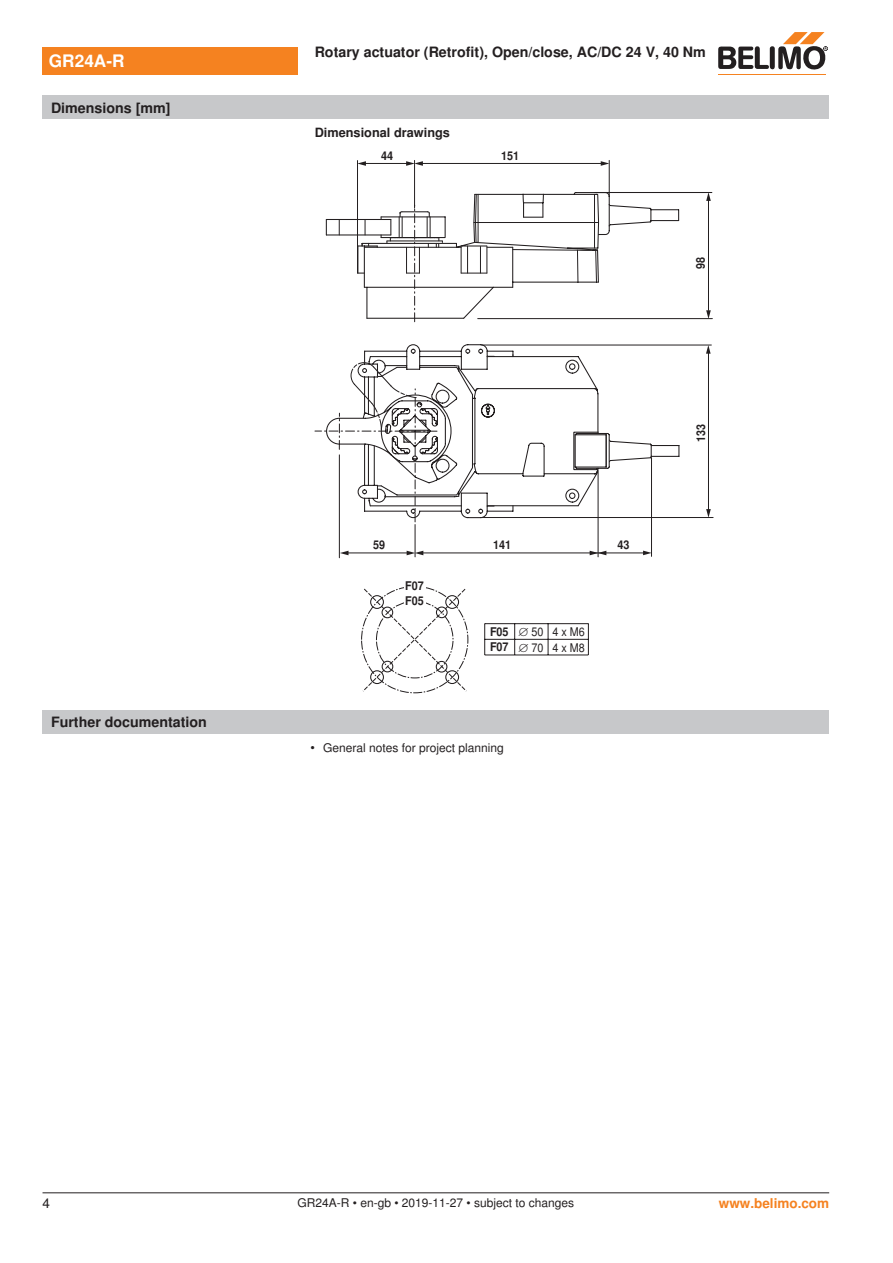
<style>
.page{position:relative;width:893px;height:1263px;background:#fff}
.page>*{position:absolute;margin:0;border:0;box-sizing:border-box;transform-origin:0 0}
.t1{font:700 17.25px "Nimbus Sans BEL";color:#fff}
.t2{font:700 14.25px "Nimbus Sans BEL";color:#231f20}
.Rechtsbündig_Footer{font:700 13.5px "Nimbus Sans BEL";color:#f58220}
.t3{font:13.5px "Nimbus Sans BEL";color:#231f20}
.t4{font:700 12.75px "Nimbus Sans BEL";color:#231f20}
.Footer_EU_center{font:12px "Nimbus Sans BEL";color:#231f20}
.Bulletpoints{font:12px "Nimbus Sans BEL";color:#231f20}
.t5{font:700 12px "Nimbus Sans BEL";color:#231f20;scale:.9 1}
.t6{font:12px/15.6px "Nimbus Sans BEL";color:#231f20;scale:.9 1}
.s1{font-weight:700}
.s2{font-size:12.75px}
</style>
<div class="page">
<hr style="left:339px;top:455px;width:1px;height:103px;background:#231f20">
<hr style="left:708px;top:352px;width:1px;height:158px;background:#231f20">
<hr style="left:481px;top:517px;width:232px;height:1px;background:#231f20">
<svg style="left:706px;top:509px;width:5px;height:8px"></svg>
<hr style="left:481px;top:345px;width:230px;height:1px;background:#231f20">
<svg style="left:706px;top:345px;width:5px;height:9px"></svg>
<hr style="left:651px;top:458px;width:1px;height:98px;background:#231f20">
<hr style="left:346px;top:553px;width:62px;height:1px;background:#231f20">
<hr style="left:423px;top:553px;width:221px;height:1px;background:#231f20">
<svg style="left:340px;top:551px;width:8px;height:4px"></svg>
<svg style="left:407px;top:551px;width:16px;height:4px"></svg>
<svg style="left:643px;top:551px;width:8px;height:4px"></svg>
<hr style="left:415px;top:524px;width:1px;height:33px;background:#231f20">
<svg style="left:315px;top:430px;width:295px;height:92px"></svg>
<svg style="left:325px;top:219px;width:355px;height:244px"></svg>
<svg style="left:326px;top:219px;width:1px;height:16px"></svg>
<svg style="left:339px;top:219px;width:1px;height:16px"></svg>
<svg style="left:357px;top:191px;width:323px;height:131px"></svg>
<hr style="left:708px;top:196px;width:1px;height:114px;background:#231f20">
<svg style="left:706px;top:310px;width:5px;height:8px"></svg>
<svg style="left:706px;top:193px;width:5px;height:8px"></svg>
<hr style="left:357px;top:161px;width:1px;height:112px;background:#231f20">
<hr style="left:414px;top:160px;width:1px;height:48px;background:#231f20">
<hr style="left:609px;top:160px;width:1px;height:36px;background:#231f20">
<hr style="left:595px;top:192px;width:117px;height:1px;background:#231f20">
<hr style="left:478px;top:318px;width:234px;height:1px;background:#231f20">
<hr style="left:365px;top:163px;width:42px;height:1px;background:#231f20">
<hr style="left:422px;top:163px;width:179px;height:1px;background:#231f20">
<svg style="left:358px;top:161px;width:8px;height:5px"></svg>
<svg style="left:406px;top:161px;width:17px;height:5px"></svg>
<svg style="left:601px;top:161px;width:8px;height:5px"></svg>
<hr style="left:485px;top:623px;width:103px;height:1px;background:#231f20">
<hr style="left:485px;top:639px;width:103px;height:1px;background:#231f20">
<hr style="left:484px;top:624px;width:1px;height:31px;background:#231f20">
<hr style="left:514px;top:624px;width:1px;height:31px;background:#231f20">
<hr style="left:548px;top:624px;width:1px;height:31px;background:#231f20">
<hr style="left:588px;top:624px;width:1px;height:31px;background:#231f20">
<hr style="left:485px;top:655px;width:103px;height:1px;background:#231f20">
<svg style="left:362px;top:588px;width:105px;height:104px"></svg>
<svg style="left:590px;top:551px;width:16px;height:4px"></svg>
<hr style="left:598px;top:470px;width:1px;height:87px;background:#231f20">
<div style="left:43px;top:710px;width:786px;height:23px;background:#c7c8ca"></div>
<div style="left:43px;top:47px;width:255px;height:27px;background:#f58220"></div>
<hr style="left:718px;top:74px;width:107px;height:1px;background:#f58220">
<svg style="left:718px;top:32px;width:110px;height:38px"></svg>
<div style="left:43px;top:96px;width:786px;height:23px;background:#c7c8ca"></div>
<hr style="left:43px;top:1192px;width:786px;height:1px;background:#231f20">
<p class="t1" style="left:49px;top:51px;width:77px">GR24A-R</p>
<p class="t2" style="left:51px;top:99px;width:121px">Dimensions [mm]</p>
<p class="t2" style="left:51px;top:713px;width:157px">Further documentation</p>
<p class="t2" style="left:315px;top:44px;width:393px">Rotary actuator (Retrofit), Open/close, AC/DC 24 V, 40 Nm</p>
<p class="t4" style="left:315px;top:125px;width:137px">Dimensional drawings</p>
<p class="t5" style="left:381px;top:151px;width:15px">44</p>
<p class="t5" style="left:501px;top:151px;width:22px">151</p>
<p class="t5" style="left:373px;top:540px;width:15px">59</p>
<p class="t5" style="left:493px;top:540px;width:22px">141</p>
<p class="t5" style="left:405px;top:581px;width:22px">F07</p>
<p class="t5" style="left:405px;top:596px;width:22px">F05</p>
<p class="t6" style="left:490px;top:625px;width:107px"><span class="s1">F05 ∅</span> 50 4 x M6<br><span class="s1">F07 ∅</span> 70 4 x M8</p>
<p class="t5" style="left:617px;top:540px;width:15px">43</p>
<p class="Bulletpoints" style="left:310px;top:740px;width:195px"><span class="s2">•</span> General notes for project planning</p>
<p class="t5" style="left:696px;top:269px;width:15px;rotate:-90deg">98</p>
<p class="t5" style="left:696px;top:442px;width:22px;rotate:-90deg">133</p>
<p class="t3" style="left:43px;top:1195px;width:9px">4</p>
<p class="Footer_EU_center" style="left:297px;top:1196px;width:278px">GR24A-R • en-gb • 2019-11-27 • subject to changes</p>
<p class="Rechtsbündig_Footer" style="left:719px;top:1195px;width:112px">www.belimo.com</p>
</div>
